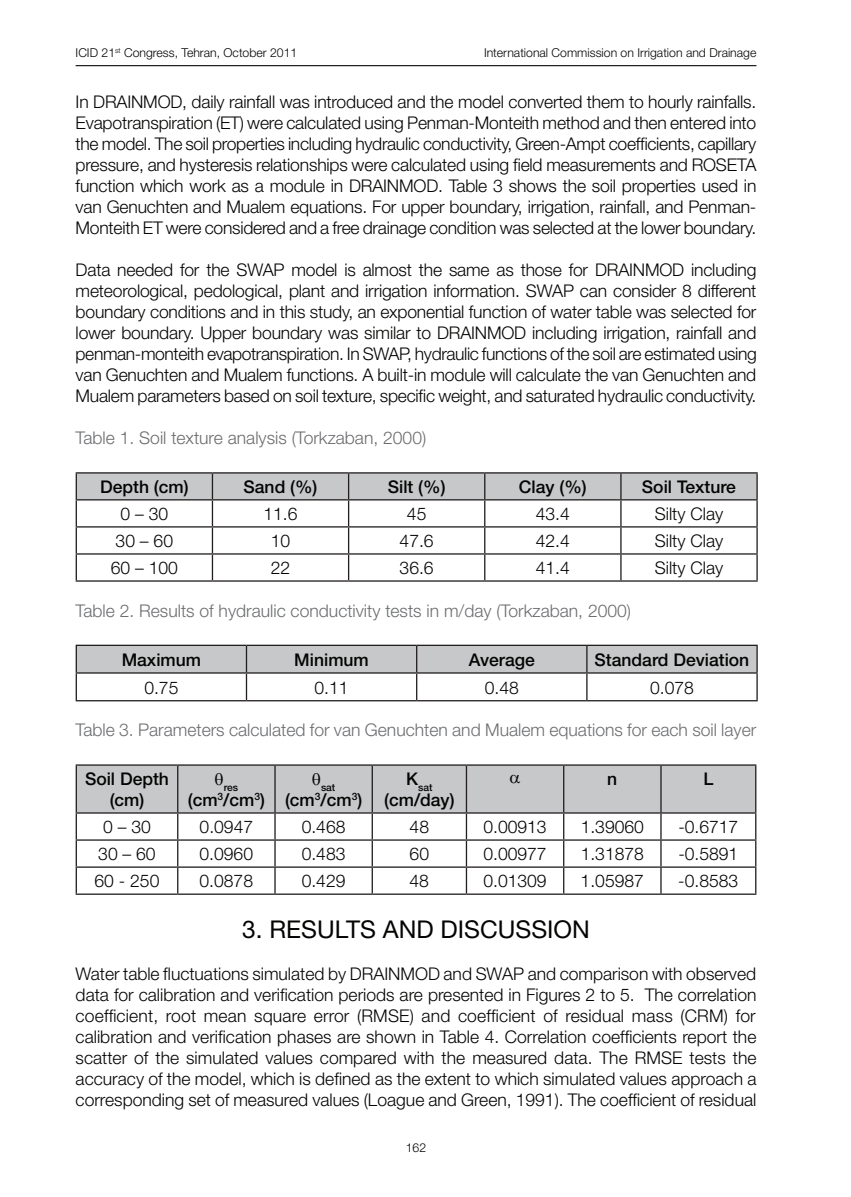
<style>
.page{position:relative;width:851px;height:1197px;background:#fff}
.page>*{position:absolute;margin:0;border:0;box-sizing:border-box;transform-origin:0 0}
.t1{font:24.5px "Helvetica Neue";color:#040503}
.t2{font:300 17.5px/21px "Helvetica Neue";color:#040503;text-align:justify}
.t3{font:300 17.5px "Helvetica Neue";color:#6c6d70}
.t4{font:500 17.5px/21px "Helvetica Neue";color:#040503;text-align:center}
.t5{font:300 12.25px "Helvetica Neue";color:#040503}
.t6{font:500 10.15px "Helvetica Neue";color:#040503}
</style>
<div class="page">
<hr style="left:76px;top:65px;width:680px;height:1px;background:#231f20">
<hr style="left:76px;top:472px;width:136px;height:2px;background:#231f20">
<hr style="left:212px;top:472px;width:136px;height:2px;background:#231f20">
<hr style="left:348px;top:472px;width:136px;height:2px;background:#231f20">
<hr style="left:484px;top:472px;width:137px;height:2px;background:#231f20">
<hr style="left:621px;top:472px;width:136px;height:2px;background:#231f20">
<svg style="left:76px;top:473px;width:681px;height:107px"></svg>
<hr style="left:76px;top:580px;width:136px;height:2px;background:#231f20">
<hr style="left:212px;top:580px;width:136px;height:2px;background:#231f20">
<hr style="left:348px;top:580px;width:136px;height:2px;background:#231f20">
<hr style="left:484px;top:580px;width:137px;height:2px;background:#231f20">
<hr style="left:621px;top:580px;width:136px;height:2px;background:#231f20">
<svg style="left:76px;top:645px;width:681px;height:55px"></svg>
<hr style="left:76px;top:700px;width:170px;height:1px;background:#231f20">
<hr style="left:246px;top:700px;width:170px;height:1px;background:#231f20">
<hr style="left:416px;top:700px;width:171px;height:1px;background:#231f20">
<hr style="left:587px;top:700px;width:170px;height:1px;background:#231f20">
<hr style="left:76px;top:764px;width:102px;height:2px;background:#231f20">
<hr style="left:178px;top:764px;width:97px;height:2px;background:#231f20">
<hr style="left:275px;top:764px;width:97px;height:2px;background:#231f20">
<hr style="left:372px;top:764px;width:94px;height:2px;background:#231f20">
<hr style="left:466px;top:764px;width:97px;height:2px;background:#231f20">
<hr style="left:563px;top:764px;width:98px;height:2px;background:#231f20">
<hr style="left:661px;top:764px;width:95px;height:2px;background:#231f20">
<hr style="left:76px;top:894px;width:102px;height:1px;background:#231f20">
<hr style="left:178px;top:894px;width:97px;height:1px;background:#231f20">
<hr style="left:275px;top:894px;width:97px;height:1px;background:#231f20">
<hr style="left:372px;top:894px;width:94px;height:1px;background:#231f20">
<hr style="left:466px;top:894px;width:97px;height:1px;background:#231f20">
<hr style="left:563px;top:894px;width:98px;height:1px;background:#231f20">
<hr style="left:661px;top:894px;width:95px;height:1px;background:#231f20">
<svg style="left:76px;top:765px;width:680px;height:129px"></svg>
<p class="t5" style="left:76px;top:45px;width:223px">ICID 21<sup>st</sup> Congress, Tehran, October 2011</p>
<p class="t5" style="left:484px;top:45px;width:274px">International Commission on Irrigation and Drainage</p>
<p class="t2" style="left:76px;top:91px;width:682px">In DRAINMOD, daily rainfall was introduced and the model converted them to hourly rainfalls.<br>Evapotranspiration (ET) were calculated using Penman-Monteith method and then entered into the model. The soil properties including hydraulic conductivity, Green-Ampt coefficients, capillary pressure, and hysteresis relationships were calculated using field measurements and ROSETA function which work as a module in DRAINMOD. Table 3 shows the soil properties used in van Genuchten and Mualem equations. For upper boundary, irrigation, rainfall, and Penman-Monteith ET were considered and a free drainage condition was selected at the lower boundary.</p>
<p class="t2" style="left:76px;top:259px;width:682px">Data needed for the SWAP model is almost the same as those for DRAINMOD including meteorological, pedological, plant and irrigation information. SWAP can consider 8 different boundary conditions and in this study, an exponential function of water table was selected for lower boundary. Upper boundary was similar to DRAINMOD including irrigation, rainfall and penman-monteith evapotranspiration. In SWAP, hydraulic functions of the soil are estimated using van Genuchten and Mualem functions. A built-in module will calculate the van Genuchten and Mualem parameters based on soil texture, specific weight, and saturated hydraulic conductivity.</p>
<p class="t3" style="left:76px;top:427px;width:352px">Table 1. Soil texture analysis (Torkzaban, 2000)</p>
<p class="t4" style="left:100px;top:476px;width:90px">Depth (cm)</p>
<p class="t4" style="left:243px;top:476px;width:75px">Sand (%)</p>
<p class="t4" style="left:388px;top:476px;width:59px">Silt (%)</p>
<p class="t4" style="left:519px;top:476px;width:69px">Clay (%)</p>
<p class="t4" style="left:642px;top:476px;width:96px">Soil Texture</p>
<p class="t2" style="left:120px;top:503px;width:49px">0 – 30</p>
<p class="t2" style="left:263px;top:503px;width:36px">11.6</p>
<p class="t2" style="left:407px;top:503px;width:21px">45</p>
<p class="t2" style="left:535px;top:503px;width:36px">43.4</p>
<p class="t2" style="left:654px;top:503px;width:70px">Silty Clay</p>
<p class="t2" style="left:116px;top:530px;width:59px">30 – 60</p>
<p class="t2" style="left:271px;top:530px;width:21px">10</p>
<p class="t2" style="left:399px;top:530px;width:36px">47.6</p>
<p class="t2" style="left:535px;top:530px;width:36px">42.4</p>
<p class="t2" style="left:654px;top:530px;width:70px">Silty Clay</p>
<p class="t2" style="left:111px;top:557px;width:69px">60 – 100</p>
<p class="t2" style="left:271px;top:557px;width:21px">22</p>
<p class="t2" style="left:399px;top:557px;width:36px">36.6</p>
<p class="t2" style="left:535px;top:557px;width:36px">41.4</p>
<p class="t2" style="left:654px;top:557px;width:70px">Silty Clay</p>
<p class="t3" style="left:76px;top:600px;width:557px">Table 2. Results of hydraulic conductivity tests in m/day (Torkzaban, 2000)</p>
<p class="t4" style="left:122px;top:649px;width:81px">Maximum</p>
<p class="t4" style="left:294px;top:649px;width:76px">Minimum</p>
<p class="t4" style="left:468px;top:649px;width:68px">Average</p>
<p class="t4" style="left:594px;top:649px;width:156px">Standard Deviation</p>
<p class="t2" style="left:144px;top:677px;width:36px">0.75</p>
<p class="t2" style="left:314px;top:677px;width:36px">0.11</p>
<p class="t2" style="left:484px;top:677px;width:36px">0.48</p>
<p class="t2" style="left:650px;top:677px;width:45px">0.078</p>
<p class="t3" style="left:76px;top:719px;width:682px">Table 3. Parameters calculated for van Genuchten and Mualem equations for each soil layer</p>
<p class="t4" style="left:85px;top:768px;width:85px">Soil Depth (cm)</p>
<p class="t6" style="left:215px;top:781px;width:25px">❑res</p>
<p class="t6" style="left:406px;top:781px;width:28px"><sup>K</sup>sat</p>
<p class="t4" style="left:384px;top:789px;width:72px">(cm/day)</p>
<p class="t4" style="left:607px;top:768px;width:12px">n</p>
<p class="t4" style="left:703px;top:768px;width:12px">L</p>
<p class="t6" style="left:312px;top:781px;width:25px">❑sat</p>
<p class="t4" style="left:285px;top:789px;width:79px">(cm<sup>3</sup>/cm<sup>3</sup>)</p>
<p class="t4" style="left:188px;top:789px;width:79px">(cm<sup>3</sup>/cm<sup>3</sup>)</p>
<p class="t2" style="left:103px;top:816px;width:49px">0 – 30</p>
<p class="t2" style="left:199px;top:816px;width:55px">0.0947</p>
<p class="t2" style="left:302px;top:816px;width:45px">0.468</p>
<p class="t2" style="left:409px;top:816px;width:21px">48</p>
<p class="t2" style="left:483px;top:816px;width:65px">0.00913</p>
<p class="t2" style="left:580px;top:816px;width:65px">1.39060</p>
<p class="t2" style="left:678px;top:816px;width:61px">-0.6717</p>
<p class="t2" style="left:98px;top:843px;width:59px">30 – 60</p>
<p class="t2" style="left:199px;top:843px;width:55px">0.0960</p>
<p class="t2" style="left:302px;top:843px;width:45px">0.483</p>
<p class="t2" style="left:409px;top:843px;width:21px">60</p>
<p class="t2" style="left:483px;top:843px;width:65px">0.00977</p>
<p class="t2" style="left:580px;top:843px;width:65px">1.31878</p>
<p class="t2" style="left:678px;top:843px;width:61px">-0.5891</p>
<p class="t2" style="left:94px;top:870px;width:66px">60 - 250</p>
<p class="t2" style="left:199px;top:870px;width:55px">0.0878</p>
<p class="t2" style="left:302px;top:870px;width:45px">0.429</p>
<p class="t2" style="left:409px;top:870px;width:21px">48</p>
<p class="t2" style="left:483px;top:870px;width:65px">0.01309</p>
<p class="t2" style="left:580px;top:870px;width:65px">1.05987</p>
<p class="t2" style="left:678px;top:870px;width:61px">-0.8583</p>
<h1 class="t1" style="left:242px;top:915px;width:349px">3. RESULTs AND DISCUSSION</h1>
<p class="t2" style="left:76px;top:963px;width:682px">Water table fluctuations simulated by DRAINMOD and SWAP and comparison with observed data for calibration and verification periods are presented in Figures 2 to 5. The correlation coefficient, root mean square error (RMSE) and coefficient of residual mass (CRM) for calibration and verification phases are shown in Table 4. Correlation coefficients report the scatter of the simulated values compared with the measured data. The RMSE tests the accuracy of the model, which is defined as the extent to which simulated values approach a corresponding set of measured values (Loague and Green, 1991). The coefficient of residual</p>
<p class="t5" style="left:406px;top:1141px;width:22px">162</p>
</div>
